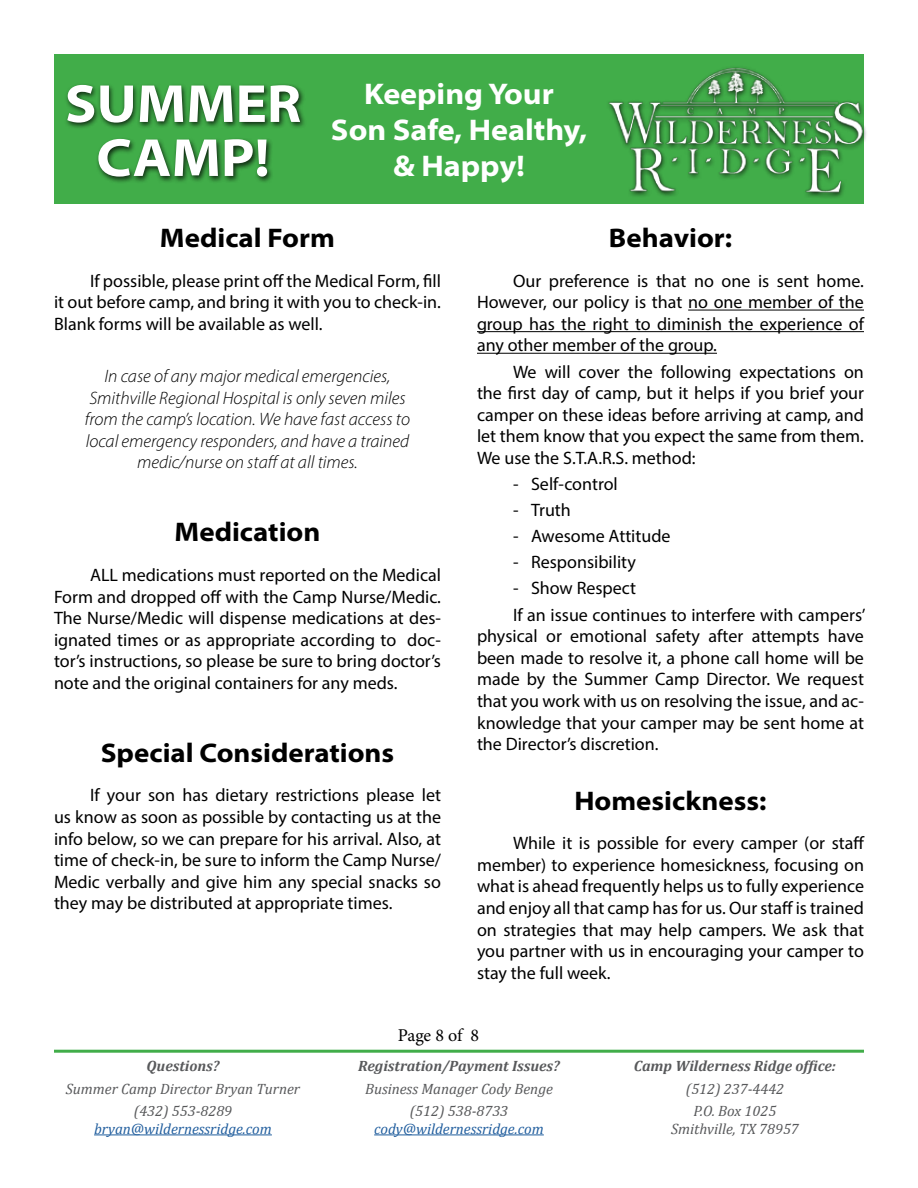
<style>
.page{position:relative;width:918px;height:1188px;background:#fff}
.page>*{position:absolute;margin:0;border:0;box-sizing:border-box;transform-origin:0 0}
.t1{font:700 semi-expanded 54px/54px "Myriad Pro";color:#fff;text-align:center}
.t2{font:700 semi-expanded 30px/36px "Myriad Pro";color:#fff;text-align:center}
.t3{font:700 semi-expanded 27px "Myriad Pro";color:#000}
.t4{font:18px/21.6px "Myriad Pro";color:#000;text-align:justify}
.t5{font:italic 300 18px/21.6px "Myriad Pro";color:#000;text-align:center}
.t6{font:18px "Minion Pro";letter-spacing:-.01em;color:#000}
.t7{font:italic 15px/22.5px "Cambria";color:#58595b;text-align:center}
.t8{font:italic 700 15px "Cambria";color:#58595b}
.t9{font:italic 15px "Cambria";color:#215e9e}
</style>
<div class="page">
<hr style="left:94px;top:1134px;width:178px;height:1px;background:#215e9e">
<hr style="left:374px;top:1134px;width:170px;height:1px;background:#215e9e">
<hr style="left:54px;top:1050px;width:810px;height:3px;background:#41ad49">
<div style="left:54px;top:54px;width:810px;height:149px;background:#41ad49"></div>
<div style="left:606px;top:66px;width:262px;height:133px;background:#000;opacity:.75"></div>
<img style="left:606px;top:66px;width:258px;height:127px">
<div style="left:64px;top:83px;width:242px;height:101px;background:#000;opacity:.75"></div>
<hr style="left:688px;top:310px;width:176px;height:1px;background:#000">
<hr style="left:477px;top:331px;width:387px;height:1px;background:#000">
<hr style="left:477px;top:353px;width:240px;height:1px;background:#000">
<h1 class="t1" style="left:65px;top:75px;width:238px">SUMMER<br>CAMP!</h1>
<h2 class="t2" style="left:331px;top:75px;width:258px">Keeping Your<br>Son Safe, Healthy, &amp; Happy!</h2>
<h3 class="t3" style="left:160px;top:220px;width:177px">Medical Form</h3>
<p class="t4" style="left:54px;top:270px;width:389px;text-indent:36px">If possible, please print off the Medical Form, fill it out before camp, and bring it with you to check-in.<br>Blank forms will be available as well.</p>
<p class="t5" style="left:85px;top:365px;width:327px">In case of any major medical emergencies, Smithville Regional Hospital is only seven miles from the camp’s location. We have fast access to local emergency responders, and have a trained medic/nurse on staff at all times.</p>
<h3 class="t3" style="left:175px;top:514px;width:147px">Medication</h3>
<p class="t4" style="left:54px;top:564px;width:389px;text-indent:36px">ALL medications must reported on the Medical Form and dropped off with the Camp Nurse/Medic.<br>The Nurse/Medic will dispense medications at des&shy;ignated times or as appropriate according to doc&shy;tor’s instructions, so please be sure to bring doctor’s note and the original containers for any meds.</p>
<h3 class="t3" style="left:101px;top:735px;width:295px">Special Considerations</h3>
<p class="t4" style="left:54px;top:784px;width:389px;text-indent:36px">If your son has dietary restrictions please let us know as soon as possible by contacting us at the info below, so we can prepare for his arrival. Also, at time of check-in, be sure to inform the Camp Nurse/ Medic verbally and give him any special snacks so they may be distributed at appropriate times.</p>
<h3 class="t3" style="left:609px;top:220px;width:125px">Behavior:</h3>
<p class="t4" style="left:477px;top:270px;width:389px;text-indent:36px">Our preference is that no one is sent home.<br>However, our policy is that no one member of the group has the right to diminish the experience of any other member of the group.</p>
<p class="t4" style="left:477px;top:360px;width:389px;text-indent:36px">We will cover the following expectations on the first day of camp, but it helps if you brief your camper on these ideas before arriving at camp, and let them know that you expect the same from them.<br>We use the S.T.A.R.S. method:</p>
<p class="t4" style="left:513px;top:473px;width:106px">- Self-control</p>
<p class="t4" style="left:513px;top:499px;width:59px">- Truth</p>
<p class="t4" style="left:513px;top:525px;width:159px">- Awesome Attitude</p>
<p class="t4" style="left:513px;top:551px;width:124px">- Responsibility</p>
<p class="t4" style="left:513px;top:575px;width:354px;line-height:26.1px">- Show Respect<br>If an issue continues to interfere with campers’</p>
<p class="t4" style="left:477px;top:625px;width:389px">physical or emotional safety after attempts have been made to resolve it, a phone call home will be made by the Summer Camp Director. We request that you work with us on resolving the issue, and ac&shy;knowledge that your camper may be sent home at the Director’s discretion.</p>
<h3 class="t3" style="left:574px;top:783px;width:194px">Homesickness:</h3>
<p class="t4" style="left:477px;top:832px;width:389px;text-indent:36px">While it is possible for every camper (or staff member) to experience homesickness, focusing on what is ahead frequently helps us to fully experience and enjoy all that camp has for us. Our staff is trained on strategies that may help campers. We ask that you partner with us in encouraging your camper to stay the full week.</p>
<p class="t8" style="left:146px;top:1055px;width:74px">Questions?</p>
<p class="t7" style="left:66px;top:1076px;width:236px">Summer Camp Director Bryan Turner (432) 553-8289</p>
<p class="t9" style="left:94px;top:1118px;width:179px">bryan@wildernessridge.com</p>
<p class="t6" style="left:398px;top:1023px;width:83px">Page 8 of 8</p>
<p class="t8" style="left:358px;top:1055px;width:203px">Registration/Payment Issues?</p>
<p class="t7" style="left:365px;top:1076px;width:189px">Business Manager Cody Benge (512) 538-8733</p>
<p class="t9" style="left:374px;top:1118px;width:171px">cody@wildernessridge.com</p>
<p class="t8" style="left:634px;top:1055px;width:204px">Camp Wilderness Ridge office:</p>
<p class="t7" style="left:686px;top:1076px;width:100px">(512) 237-4442<br>P.O. Box 1025</p>
<p class="t7" style="left:671px;top:1117px;width:129px">Smithville, TX 78957</p>
</div>
